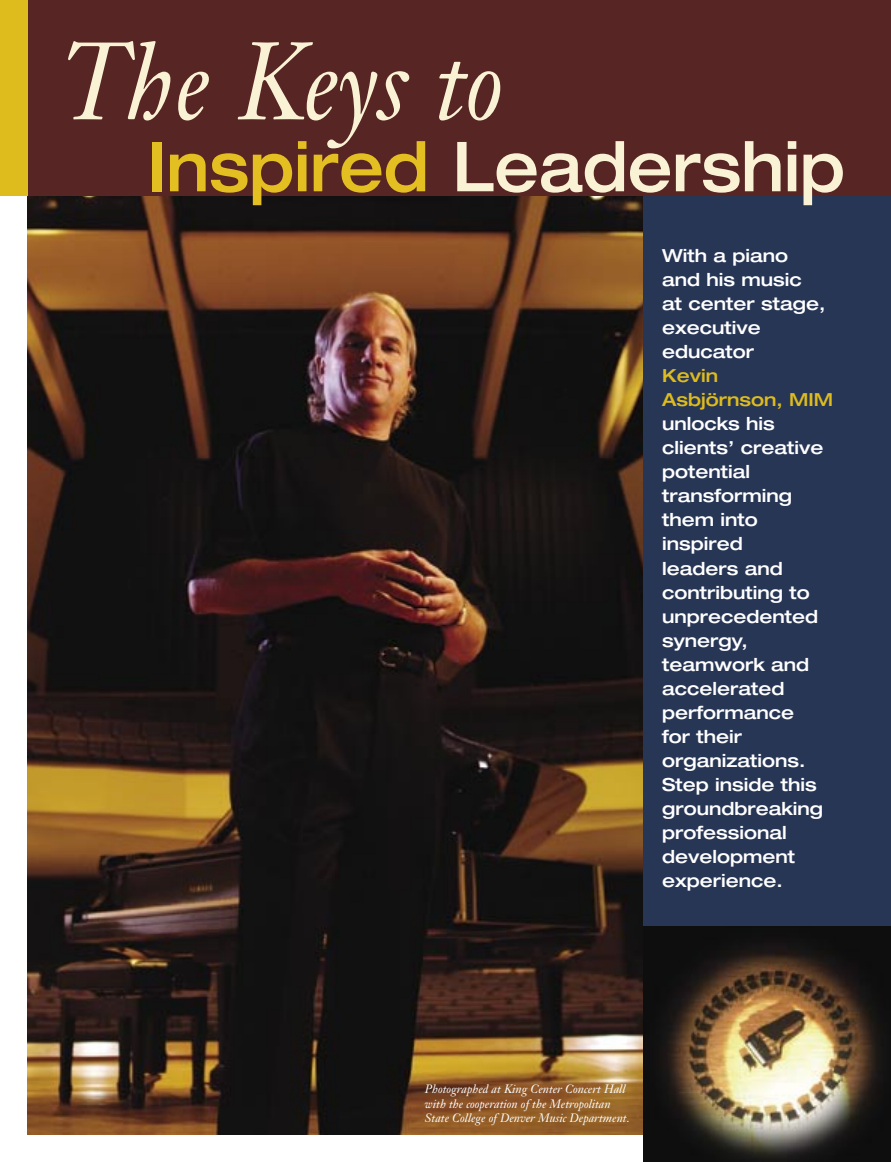
<style>
.page{position:relative;width:891px;height:1162px;background:#fff}
.page>*{position:absolute;margin:0;border:0;box-sizing:border-box;transform-origin:0 0}
.t1{font:italic 108px "Janson Text";color:#faf2d5;scale:.9 1}
.t2{font:500 expanded 69px "Helvetica Neue";color:#faf2d5;scale:.9 1}
.t3{font:500 expanded 18px/24px "Helvetica Neue";color:#fff}
.t4{font:500 expanded 18px/24px "Helvetica Neue";color:#debc1d}
.t5{font:italic 12px/14.4px "Janson Text";color:#fff}
.s1{color:#e4bf22}
</style>
<div class="page">
<img style="left:28px;top:196px;width:616px;height:938px">
<div style="left:644px;top:174px;width:247px;height:752px;background:#283656"></div>
<div style="left:0;top:0;width:891px;height:196px;background:#572523"></div>
<img style="left:644px;top:926px;width:247px;height:235px">
<div style="left:0;top:0;width:28px;height:196px;background:#debc1d"></div>
<p class="t1" style="left:61px;top:15px;width:493px">The Keys to</p>
<p class="t2" style="left:148px;top:124px;width:776px"><span class="s1">Inspired</span> Leadership</p>
<p class="t3" style="left:662px;top:243px;width:165px">With a piano and his music at center stage, executive educator</p>
<p class="t4" style="left:662px;top:363px;width:172px">Kevin<br>Asbjörnson, MIM</p>
<p class="t3" style="left:662px;top:411px;width:163px">unlocks his clients’ creative potential transforming them into inspired leaders and contributing to unprecedented synergy, teamwork and accelerated performance for their organizations.<br>Step inside this groundbreaking professional development experience.</p>
<p class="t5" style="left:425px;top:1081px;width:206px">Photographed at King Center Concert Hall with the cooperation of the Metropolitan<br>State College of Denver Music Department.</p>
</div>
